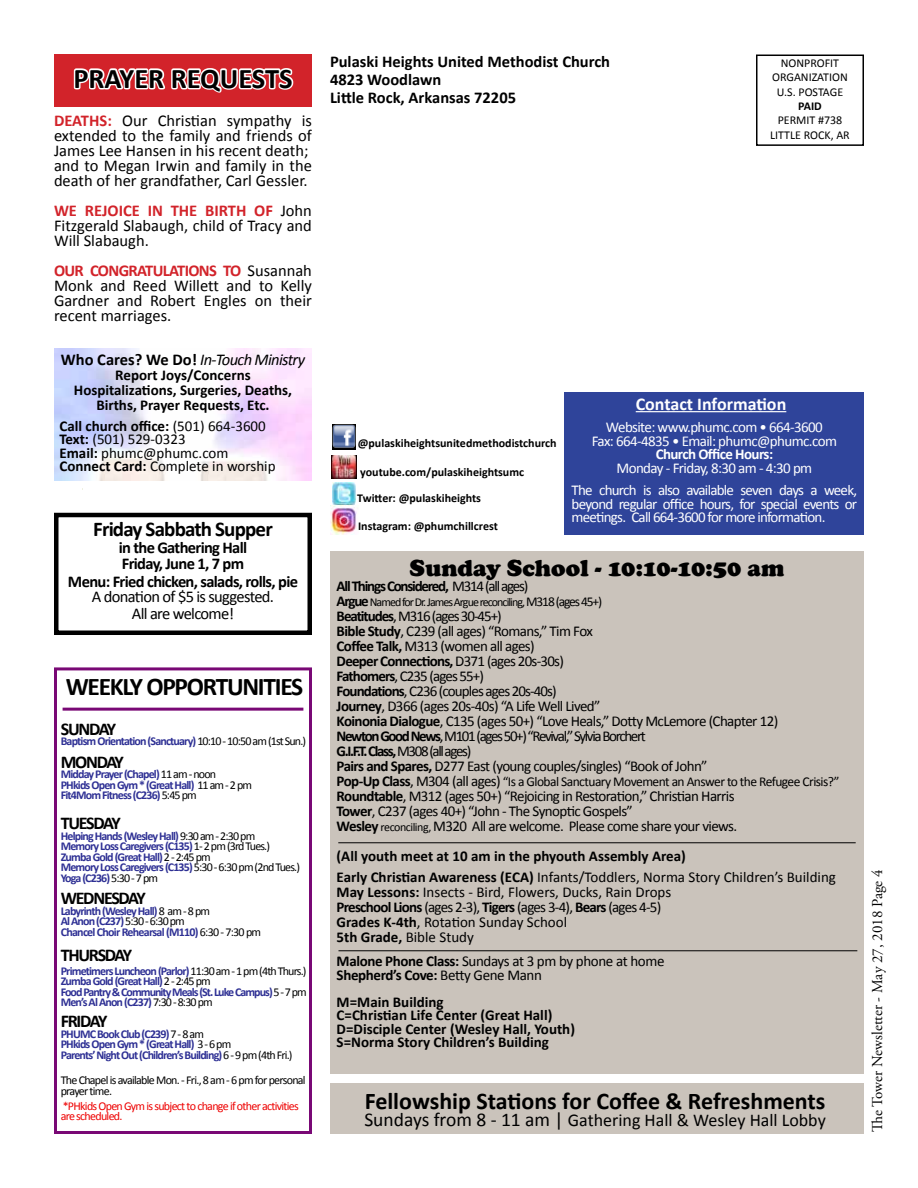
<style>
.page{position:relative;width:918px;height:1188px;background:#fff}
.page>*{position:absolute;margin:0;border:0;box-sizing:border-box;transform-origin:0 0}
.t1{font:700 28.5px "Calibri";color:#000}
.t2{font:700 25.5px "Calibri";letter-spacing:-.05em;color:#000}
.t3{font:700 24px "Calibri";color:#000}
.t4{font:900 24px "Cooper";color:#000}
.t5{font:700 21px "Calibri";letter-spacing:-.04em;color:#000}
.t6{font:18px "Calibri";color:#000}
.t7{font:700 18px "Calibri";letter-spacing:-.07em;color:#000}
.t8{font:700 18px "Calibri";color:#fff}
.t9{font:16.5px/15px "Calibri";color:#000;text-align:justify}
.t10{font:700 16.5px/18px "Calibri";letter-spacing:-.015em;color:#000}
.t11{font:700 16.5px/16.5px "Calibri";letter-spacing:-.04em;color:#000}
.t12{font:16.5px/16.5px "Calibri";letter-spacing:-.04em;color:#000;text-align:center}
.t13{font:italic 16.5px "Calibri";letter-spacing:-.04em;color:#000}
.t14{font:15px/15px "Calibri";letter-spacing:-.04em;color:#000}
.t15{font:700 15px/13.5px "Calibri";color:#000}
.t16{font:15px/13.5px "Calibri";color:#000}
.t17{font:15px/13.5px "Calibri";letter-spacing:-.05em;color:#fff;text-align:center}
.t18{font:15px "Adobe Garamond Pro";color:#000}
.t19{font:700 15px "Calibri";letter-spacing:-.08em;color:#000}
.t20{font:700 15px "Calibri";letter-spacing:-.04em;color:#fff}
.t21{font:13.5px "Calibri";letter-spacing:-.04em;color:#000}
.t22{font:700 12px/10.5px "Calibri";letter-spacing:-.07em;color:#2e3094}
.t23{font:700 12px "Calibri";color:#000}
.t24{font:12px/10.5px "Calibri";letter-spacing:-.06em;color:#e00}
.t25{font:12px/10.5px "Calibri";letter-spacing:-.06em;color:#000}
.t26{font:12px/14.4px "Calibri";color:#000;text-align:center}
.t27{font:12px "Calibri";letter-spacing:-.08em;color:#000}
.s1{font-weight:700;color:#d2232a}
.s2{font-weight:700;font-style:normal}
.s3{font-weight:700}
.s4{font-weight:400;color:#000}
.s5{font-weight:400}
.s6{font-weight:700;font-size:15px}
.s7{font-size:13.5px}
.s8{font-size:15px}
.s9{font-size:12px}
.s10{font-size:19.5px}
</style>
<div class="page">
<div style="left:330px;top:551px;width:534px;height:523px;background:#cac3bb"></div>
<div style="left:756px;top:55px;width:108px;height:91px;border:2px solid #000"></div>
<div style="left:330px;top:1083px;width:534px;height:51px;background:#cac3bb"></div>
<div style="left:54px;top:55px;width:258px;height:52px;background:#d2232a"></div>
<svg style="left:71px;top:54px;width:225px;height:39px"></svg>
<div style="left:565px;top:392px;width:299px;height:142px;background:#2f449a"></div>
<hr style="left:636px;top:411px;width:150px;height:1px;background:#fff">
<hr style="left:338px;top:842px;width:518px;height:1px;background:#000">
<hr style="left:338px;top:950px;width:519px;height:1px;background:#000">
<div style="left:54px;top:667px;width:258px;height:467px;border:3px solid #790875"></div>
<hr style="left:63px;top:708px;width:240px;height:3px;background:#790875">
<img style="left:332px;top:455px;width:24px;height:24px">
<img style="left:332px;top:424px;width:24px;height:25px">
<img style="left:333px;top:483px;width:22px;height:22px">
<img style="left:330px;top:505px;width:27px;height:29px">
<div style="left:54px;top:513px;width:258px;height:122px;border:4px solid #000"></div>
<h1 class="t1" style="left:73px;top:60px;width:221px">PRAYER REQUESTS</h1>
<p class="t9" style="left:54px;top:113px;width:259px;text-align:left"><span class="s1">DEATHS:</span> Our Christian sympathy is extended to the family and friends of James Lee Hansen in his recent death; and to Megan Irwin and family in the death of her grandfather, Carl Gessler.</p>
<p class="t9" style="left:54px;top:203px;width:259px"><span class="s1">WE REJOICE IN THE BIRTH OF</span> John Fitzgerald Slabaugh, child of Tracy and Will Slabaugh.</p>
<p class="t9" style="left:54px;top:263px;width:259px"><span class="s1">OUR CONGRATULATIONS TO</span> Susannah Monk and Reed Willett and to Kelly Gardner and Robert Engles on their recent marriages.</p>
<p class="t13" style="left:61px;top:348px;width:246px"><span class="s2">Who Cares? We Do!</span> In-Touch Ministry</p>
<p class="t15" style="left:74px;top:367px;width:220px;line-height:15px;text-align:center">Report Joys/Concerns<br>Hospitalizations, Surgeries, Deaths,<br>Births, Prayer Requests, Etc.</p>
<p class="t16" style="left:59px;top:419px;width:218px"><span class="s3">Call church office:</span> (501) 664-3600<br><span class="s3">Text:</span> (501) 529-0323<br><span class="s3">Email:</span> phumc@phumc.com<br><span class="s3">Connect Card:</span> Complete in worship</p>
<h3 class="t5" style="left:93px;top:516px;width:181px">Friday Sabbath Supper</h3>
<p class="t11" style="left:119px;top:539px;width:130px">in the Gathering Hall<br>Friday, June 1, 7 pm</p>
<p class="t11" style="left:68px;top:573px;width:232px">Menu: Fried chicken, salads, rolls, pie</p>
<p class="t12" style="left:92px;top:588px;width:184px">A donation of $5 is suggested.<br>All are welcome!</p>
<h2 class="t2" style="left:66px;top:670px;width:239px">WEEKLY OPPORTUNITIES</h2>
<p class="t7" style="left:61px;top:717px;width:57px">SUNDAY</p>
<p class="t22" style="left:61px;top:736px;width:247px">Baptism Orientation (Sanctuary) <span class="s4">10:10 - 10:50 am (1st Sun.)</span></p>
<p class="t7" style="left:61px;top:750px;width:65px">MONDAY</p>
<p class="t22" style="left:61px;top:769px;width:193px">Midday Prayer (Chapel) <span class="s4">11 am - noon<br></span>PHkids Open Gym * (Great Hall) <span class="s4">11 am - 2 pm<br></span>Fit4Mom Fitness (C236) <span class="s4">5:45 pm</span></p>
<p class="t7" style="left:61px;top:812px;width:61px">TUESDAY</p>
<p class="t22" style="left:61px;top:830px;width:241px">Helping Hands (Wesley Hall) <span class="s4">9:30 am - 2:30 pm<br></span>Memory Loss Caregivers (C135) <span class="s4">1- 2 pm (3rd Tues.)<br></span>Zumba Gold (Great Hall) <span class="s4">2 - 2:45 pm<br></span>Memory Loss Caregivers (C135) <span class="s4">5:30 - 6:30 pm (2nd Tues.)<br></span>Yoga (C236)<span class="s4">5:30 - 7 pm</span></p>
<p class="t7" style="left:61px;top:887px;width:87px">WEDNESDAY</p>
<p class="t22" style="left:61px;top:905px;width:202px">Labyrinth (Wesley Hall) <span class="s4">8 am - 8 pm<br></span>Al Anon (C237) <span class="s4">5:30 - 6:30 pm<br></span>Chancel Choir Rehearsal (M110) <span class="s4">6:30 - 7:30 pm</span></p>
<p class="t7" style="left:61px;top:944px;width:73px">THURSDAY</p>
<p class="t22" style="left:61px;top:965px;width:247px">Primetimers Luncheon (Parlor) <span class="s4">11:30 am - 1 pm (4th Thurs.)<br></span>Zumba Gold (Great Hall) <span class="s4">2 - 2:45 pm<br></span>Food Pantry &amp; Community Meals (St. Luke Campus) <span class="s4">5 - 7 pm </span>Men’s Al Anon (C237) <span class="s4">7:30 - 8:30 pm</span></p>
<p class="t7" style="left:61px;top:1010px;width:48px">FRIDAY</p>
<p class="t22" style="left:61px;top:1028px;width:233px">PHUMC Book Club (C239) <span class="s4">7 - 8 am<br></span>PHkids Open Gym * (Great Hall) <span class="s4">3 - 6 pm<br></span>Parents’ Night Out (Children’s Building) <span class="s4">6 - 9 pm (4th Fri.)</span></p>
<p class="t25" style="left:61px;top:1075px;width:246px">The Chapel is available Mon. - Fri., 8 am - 6 pm for personal prayer time.</p>
<p class="t24" style="left:61px;top:1100px;width:240px">*PHkids Open Gym is subject to change if other activities are scheduled.</p>
<p class="t10" style="left:330px;top:52px;width:282px">Pulaski Heights United Methodist Church<br>4823 Woodlawn<br>Little Rock, Arkansas 72205</p>
<p class="t26" style="left:772px;top:56px;width:77px">NONPROFIT<br>ORGANIZATION<br>U.S. POSTAGE</p>
<p class="t23" style="left:798px;top:98px;width:25px">PAID</p>
<p class="t26" style="left:770px;top:113px;width:81px">PERMIT #738<br>LITTLE ROCK, AR</p>
<p class="t8" style="left:636px;top:392px;width:152px">Contact Information</p>
<p class="t17" style="left:592px;top:420px;width:247px">Website: www.phumc.com • 664-3600<br>Fax: 664-4835 • Email: phumc@phumc.com</p>
<p class="t20" style="left:656px;top:445px;width:119px">Church Office Hours:</p>
<p class="t17" style="left:572px;top:456px;width:287px;line-height:22.5px">Monday - Friday, 8:30 am - 4:30 pm<br>The church is also available seven days a week,</p>
<p class="t17" style="left:572px;top:497px;width:287px;text-align:left">beyond regular office hours, for special events or meetings. Call 664-3600 for more information.</p>
<h3 class="t4" style="left:410px;top:554px;width:376px">Sunday School - 10:10-10:50 am</h3>
<p class="t19" style="left:337px;top:577px;width:193px">All Things Considered, <span class="s5">M314 (all ages)</span></p>
<p class="t27" style="left:337px;top:595px;width:267px"><span class="s6">Argue</span> Named for Dr. James Argue reconciling, <span class="s7">M318 (ages 45+)</span></p>
<p class="t14" style="left:337px;top:609px;width:443px"><span class="s3">Beatitudes</span>,M316 (ages 30-45+)<br><span class="s3">Bible Study</span>, C239 (all ages) “Romans,” Tim Fox<br><span class="s3">Coffee Talk,</span> M313 (women all ages)<br><span class="s3">Deeper Connections,</span> D371 (ages 20s-30s)<br><span class="s3">Fathomers</span>, C235 (ages 55+)<br><span class="s3">Foundations</span>, C236 (couples ages 20s-40s)<br><span class="s3">Journey</span>, D366 (ages 20s-40s) “A Life Well Lived”<br><span class="s3">Koinonia Dialogue</span>, C135 (ages 50+) “Love Heals,” Dotty McLemore (Chapter 12)<br><span class="s3">Newton Good News</span>,M101 (ages 50+) “Revival,” Sylvia Borchert<br><span class="s3">G.I.F.T. Class,</span> M308 (allages)<br><span class="s3">Pairs and Spares,</span> D277 East (young couples/singles) “Book of John”</p>
<p class="t21" style="left:337px;top:773px;width:504px"><span class="s6">Pop-Up Class</span><span class="s8">, M304 (all ages)</span> “Is a Global Sanctuary Movement an Answer to the Refugee Crisis?”</p>
<p class="t14" style="left:337px;top:789px;width:402px"><span class="s3">Roundtable</span>, M312 (ages 50+) “Rejoicing in Restoration,” Christian Harris<br><span class="s3">Tower</span>, C237 (ages 40+) “John - The Synoptic Gospels”<br><span class="s3">Wesley</span> <span class="s9">reconciling,</span> M320 All are welcome. Please come share your views.</p>
<p class="t15" style="left:337px;top:846px;width:501px;line-height:21px">(All youth meet at 10 am in the phyouth Assembly Area)<br>Early Christian Awareness (ECA) <span class="s5">Infants/Toddlers, Norma Story Children’s Building</span></p>
<p class="t16" style="left:337px;top:885px;width:336px;line-height:15px"><span class="s3">May Lessons:</span> Insects - Bird, Flowers, Ducks, Rain Drops <span class="s3">Preschool Lions</span> (ages 2-3), <span class="s3">Tigers</span> (ages 3-4), <span class="s3">Bears</span> (ages 4-5)<br><span class="s3">Grades K-4th</span>, Rotation Sunday School<br><span class="s3">5th Grade,</span> Bible Study</p>
<p class="t14" style="left:337px;top:955px;width:329px;line-height:13.5px"><span class="s3">Malone Phone Class:</span> Sundays at 3 pm by phone at home<br><span class="s3">Shepherd’s Cove:</span> Betty Gene Mann</p>
<p class="t15" style="left:337px;top:995px;width:240px">M=Main Building<br>C=Christian Life Center (Great Hall)<br>D=Disciple Center (Wesley Hall, Youth)<br>S=Norma Story Children’s Building</p>
<p class="t23" style="left:358px;top:436px;width:201px">@pulaskiheightsunitedmethodistchurch</p>
<p class="t23" style="left:360px;top:465px;width:165px">youtube.com/pulaskiheightsumc</p>
<p class="t23" style="left:357px;top:490px;width:125px">Twitter: @pulaskiheights</p>
<p class="t23" style="left:358px;top:518px;width:141px">Instagram: @phumchillcrest</p>
<h3 class="t3" style="left:365px;top:1086px;width:462px">Fellowship Stations for Coffee &amp; Refreshments</h3>
<p class="t6" style="left:364px;top:1108px;width:463px"><span class="s10">Sundays from 8 - 11 am |</span> Gathering Hall &amp; Wesley Hall Lobby</p>
<p class="t18" style="left:868px;top:1132px;width:264px;rotate:-90deg">The Tower Newsletter - May 27, 2018 Page 4</p>
</div>
